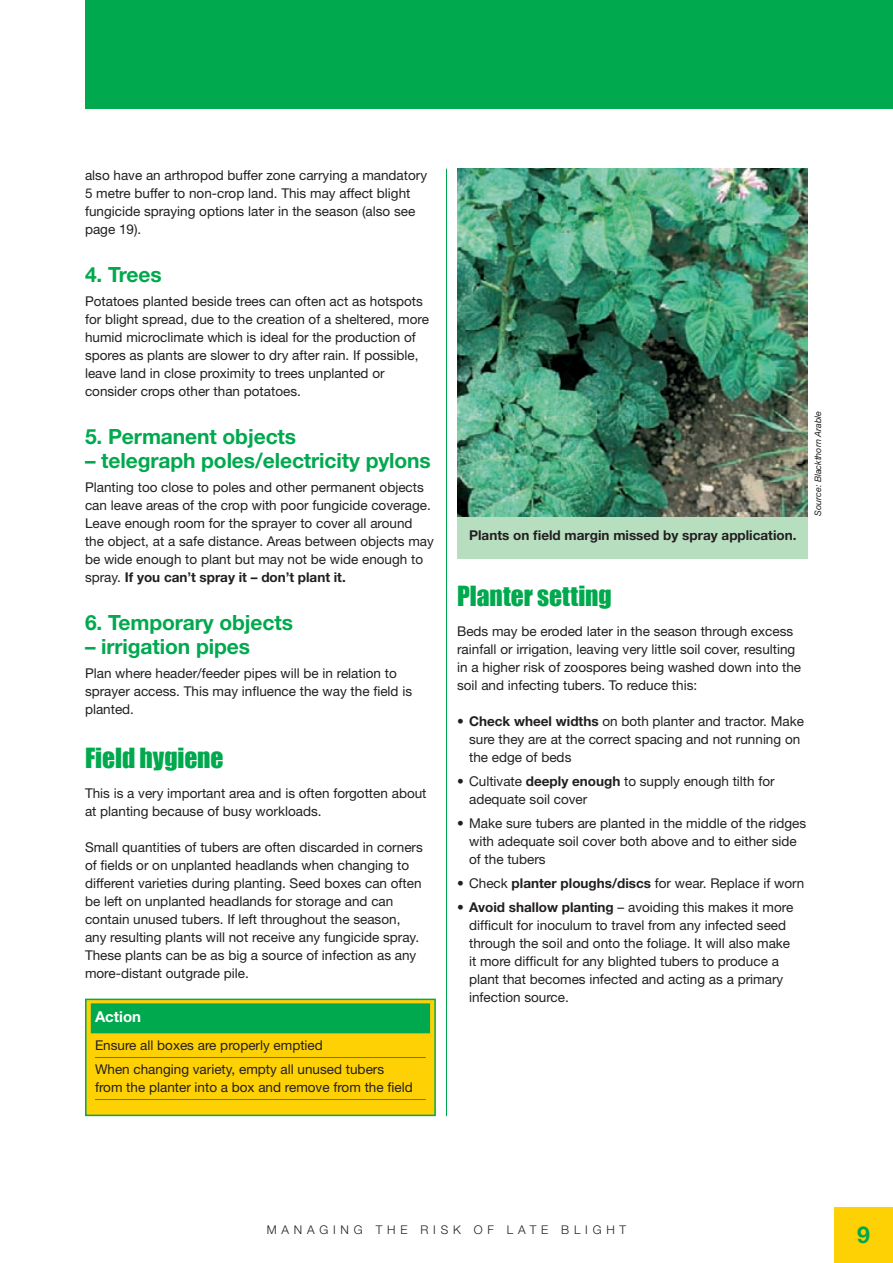
<style>
.page{position:relative;width:893px;height:1263px;background:#fff}
.page>*{position:absolute;margin:0;border:0;box-sizing:border-box;transform-origin:0 0}
.t1{font:25.5px "Impact";color:#00a94e}
.t2{font:700 23.25px "Helvetica Neue";color:#00a94e}
.t3{font:700 21px "Helvetica Neue";letter-spacing:-.005em;color:#00a94e}
.t4{font:700 15px "Helvetica Neue";color:#fff}
.t5{font:13.5px/18px "Helvetica Neue";color:#231f20}
.t6{font:700 13.5px "Helvetica Neue";color:#231f20}
.t7{font:300 12px "Helvetica Neue";letter-spacing:.4em;color:#231f20}
.t8{font:italic 9px "Helvetica Neue";color:#231f20}
.s1{font-weight:700}
</style>
<div class="page">
<div style="left:834px;top:1208px;width:59px;height:55px;background:#fed105"></div>
<div style="left:85px;top:0;width:808px;height:109px;background:#00a94e"></div>
<div style="left:457px;top:516px;width:351px;height:42px;background:#b8dec0"></div>
<hr style="left:446px;top:169px;width:1px;height:947px;background:#00a94e">
<div style="left:86px;top:999px;width:349px;height:116px;background:#fed105"></div>
<div style="left:91px;top:1003px;width:339px;height:30px;background:#00a94e"></div>
<hr style="left:95px;top:1057px;width:331px;height:1px;background:#00a94e">
<hr style="left:95px;top:1099px;width:331px;height:1px;background:#00a94e">
<div style="left:85px;top:999px;width:351px;height:117px;border:2px solid #00a94e"></div>
<img style="left:457px;top:169px;width:351px;height:347px">
<p class="t5" style="left:85px;top:166px;width:344px">also have an arthropod buffer zone carrying a mandatory 5 metre buffer to non-crop land. This may affect blight fungicide spraying options later in the season (also see page 19).</p>
<h3 class="t3" style="left:85px;top:262px;width:78px">4. Trees</h3>
<p class="t5" style="left:85px;top:292px;width:345px">Potatoes planted beside trees can often act as hotspots for blight spread, due to the creation of a sheltered, more humid microclimate which is ideal for the production of spores as plants are slower to dry after rain. If possible, leave land in close proximity to trees unplanted or consider crops other than potatoes.</p>
<h3 class="t3" style="left:85px;top:424px;width:213px">5. Permanent objects</h3>
<h3 class="t3" style="left:85px;top:448px;width:347px">– telegraph poles/electricity pylons</h3>
<p class="t5" style="left:85px;top:478px;width:350px">Planting too close to poles and other permanent objects can leave areas of the crop with poor fungicide coverage.<br>Leave enough room for the sprayer to cover all around the object, at a safe distance. Areas between objects may be wide enough to plant but may not be wide enough to spray. <span class="s1">If you can’t spray it – don’t plant it.</span></p>
<h3 class="t3" style="left:85px;top:610px;width:210px">6. Temporary objects</h3>
<h3 class="t3" style="left:85px;top:634px;width:166px">– irrigation pipes</h3>
<p class="t5" style="left:85px;top:664px;width:329px">Plan where header/feeder pipes will be in relation to sprayer access. This may influence the way the field is planted.</p>
<h1 class="t1" style="left:85px;top:742px;width:140px">Field hygiene</h1>
<p class="t5" style="left:85px;top:784px;width:343px">This is a very important area and is often forgotten about at planting because of busy workloads.</p>
<p class="t5" style="left:85px;top:838px;width:339px">Small quantities of tubers are often discarded in corners of fields or on unplanted headlands when changing to different varieties during planting. Seed boxes can often be left on unplanted headlands for storage and can contain unused tubers. If left throughout the season, any resulting plants will not receive any fungicide spray.<br>These plants can be as big a source of infection as any more-distant outgrade pile.</p>
<p class="t4" style="left:95px;top:1008px;width:48px">Action</p>
<p class="t5" style="left:95px;top:1033px;width:291px;line-height:24px">Ensure all boxes are properly emptied<br>When changing variety, empty all unused tubers</p>
<p class="t5" style="left:95px;top:1078px;width:319px">from the planter into a box and remove from the field</p>
<p class="t6" style="left:469px;top:527px;width:329px">Plants on field margin missed by spray application.</p>
<p class="t8" style="left:812px;top:516px;width:107px;rotate:-90deg">Source: Blackthorn Arable</p>
<h1 class="t1" style="left:457px;top:580px;width:156px">Planter setting</h1>
<p class="t5" style="left:457px;top:622px;width:346px">Beds may be eroded later in the season through excess rainfall or irrigation, leaving very little soil cover, resulting in a higher risk of zoospores being washed down into the soil and infecting tubers. To reduce this:</p>
<p class="t5" style="left:469px;top:712px;width:336px;text-indent:-12px">• <span class="s1">Check wheel widths</span> on both planter and tractor. Make sure they are at the correct spacing and not running on the edge of beds</p>
<p class="t5" style="left:469px;top:772px;width:307px;text-indent:-12px">• Cultivate <span class="s1">deeply enough</span> to supply enough tilth for adequate soil cover</p>
<p class="t5" style="left:469px;top:814px;width:339px;text-indent:-12px">• Make sure tubers are planted in the middle of the ridges with adequate soil cover both above and to either side of the tubers</p>
<p class="t5" style="left:457px;top:874px;width:349px">• Check <span class="s1">planter ploughs/discs</span> for wear. Replace if worn</p>
<p class="t5" style="left:469px;top:898px;width:326px;text-indent:-12px">• <span class="s1">Avoid shallow planting</span> – avoiding this makes it more difficult for inoculum to travel from any infected seed through the soil and onto the foliage. It will also make it more difficult for any blighted tubers to produce a plant that becomes infected and acting as a primary infection source.</p>
<p class="t7" style="left:267px;top:1222px;width:361px">MANAGING THE RISK OF LATE BLIGHT</p>
<h2 class="t2" style="left:857px;top:1221px;width:14px">9</h2>
</div>
